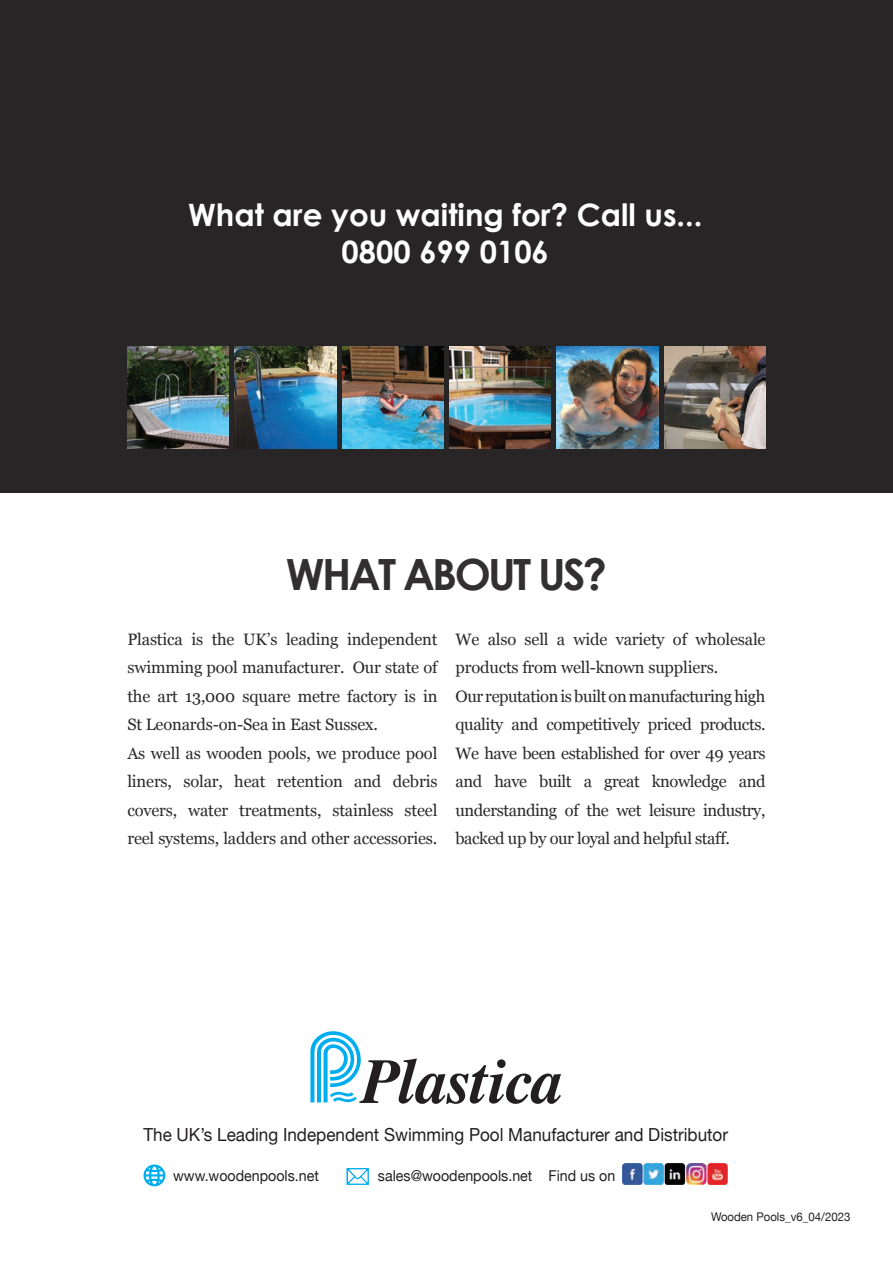
<style>
.page{position:relative;width:893px;height:1263px;background:#fff}
.page>*{position:absolute;margin:0;border:0;box-sizing:border-box;transform-origin:0 0}
.t1{font:700 43.05px "Century Gothic";letter-spacing:-.06em;color:#312f30}
.t2{font:700 30.9px/37px "Century Gothic";color:#fff;text-align:center}
.t3{font:18px "Helvetica Neue";color:#231f20;scale:.95 1}
.t4{font:16.5px/28.5px "Georgia";letter-spacing:-.01em;color:#2b292a}
.t5{font:15px "Helvetica Neue";color:#231f20;scale:.95 1}
.t6{font:12px "Helvetica Neue";color:#231f20;scale:.95 1}
</style>
<div class="page">
<div style="left:0;top:0;width:893px;height:492px;background:#282526"></div>
<img style="left:127px;top:347px;width:102px;height:101px">
<img style="left:235px;top:347px;width:101px;height:101px">
<img style="left:342px;top:347px;width:102px;height:101px">
<img style="left:449px;top:347px;width:102px;height:101px">
<img style="left:557px;top:347px;width:101px;height:101px">
<img style="left:664px;top:347px;width:102px;height:101px">
<svg style="left:310px;top:1031px;width:251px;height:73px"></svg>
<svg style="left:143px;top:1164px;width:22px;height:22px"></svg>
<img style="left:623px;top:1163px;width:105px;height:21px">
<svg style="left:346px;top:1168px;width:23px;height:17px"></svg>
<h2 class="t2" style="left:188px;top:195px;width:516px">What are you waiting for? Call us...<br>0800 699 0106</h2>
<h1 class="t1" style="left:286px;top:542px;width:323px">WHAT ABOUT US?</h1>
<p class="t4" style="left:127px;top:624px;width:312px">Plastica is the UK’s leading independent swimming pool manufacturer. Our state of the art 13,000 square metre factory is in St Leonards-on-Sea in East Sussex.<br>As well as wooden pools, we produce pool liners, solar, heat retention and debris covers, water treatments, stainless steel reel systems, ladders and other accessories.</p>
<p class="t4" style="left:455px;top:624px;width:312px">We also sell a wide variety of wholesale products from well-known suppliers.<br>Our reputation is built on manufacturing high quality and competitively priced products.<br>We have been established for over 49 years and have built a great knowledge and understanding of the wet leisure industry, backed up by our loyal and helpful staff.</p>
<p class="t3" style="left:143px;top:1122px;width:617px">The UK’s Leading Independent Swimming Pool Manufacturer and Distributor</p>
<p class="t5" style="left:173px;top:1164px;width:155px">www.woodenpools.net</p>
<p class="t5" style="left:378px;top:1165px;width:251px">sales@woodenpools.net Find us on</p>
<p class="t6" style="left:711px;top:1208px;width:148px">Wooden Pools_v6_04/2023</p>
</div>
